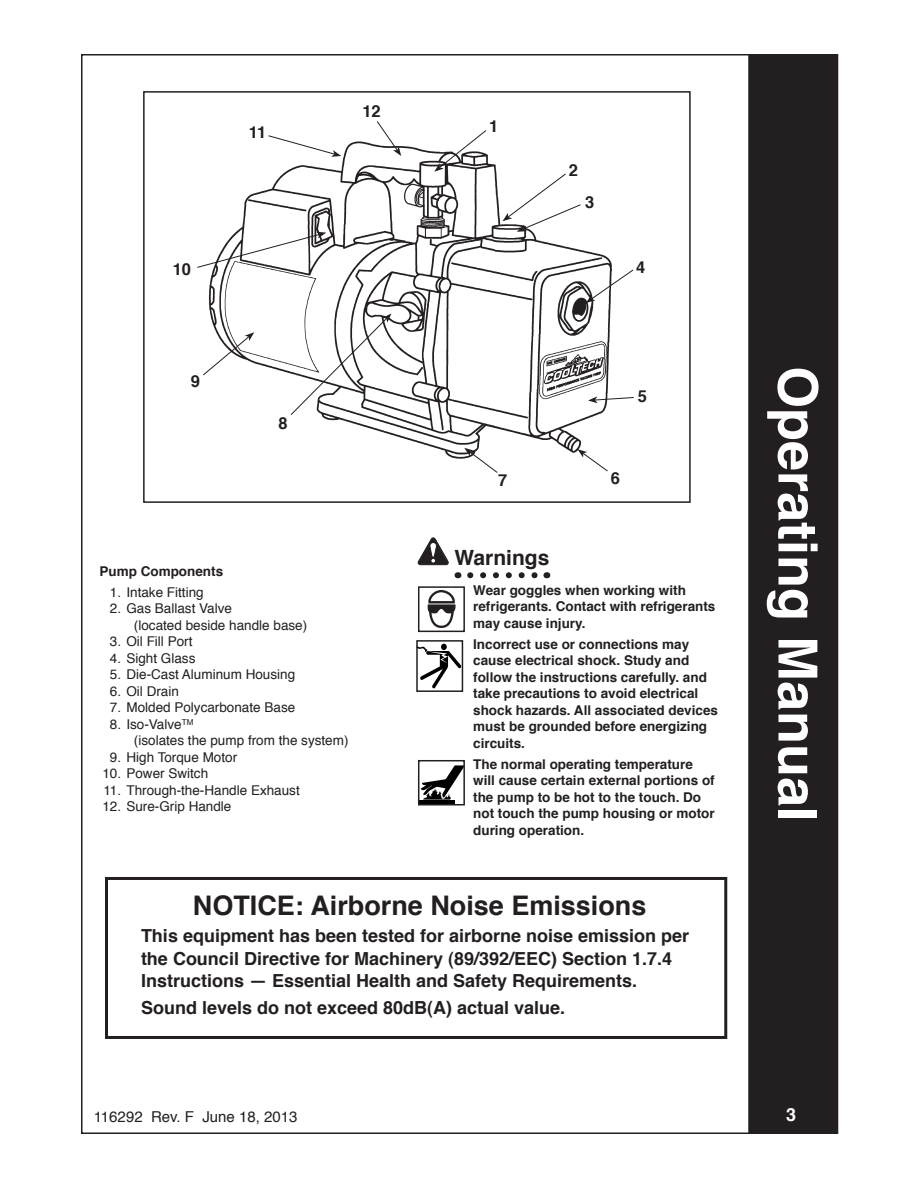
<style>
.page{position:relative;width:918px;height:1188px;background:#fff}
.page>*{position:absolute;margin:0;border:0;box-sizing:border-box;transform-origin:0 0}
.sidehead{font:700 54px "Helvetica";color:#fff}
.Body_text{font:700 27px "Helvetica";color:#231f20}
.Headline{font:700 21px "Helvetica";color:#231f20}
.Body_text-2{font:700 18px/22.5px "Helvetica";color:#231f20}
.t1{font:700 18px "Helvetica";color:#fff}
.t2{font:700 16.5px "Helvetica";color:#231f20}
.t3{font:15px "Helvetica";color:#231f20}
.Body_text-3{font:700 13.5px/16.5px "Helvetica";color:#231f20}
.Instruction{font:13.5px/16.5px "Helvetica";color:#231f20}
</style>
<div class="page">
<div style="left:749px;top:55px;width:89px;height:1078px;background:#231f20"></div>
<div style="left:748px;top:54px;width:90px;height:1080px;border:2px solid #231f20"></div>
<svg style="left:470px;top:572px;width:68px;height:6px"></svg>
<div style="left:105px;top:877px;width:622px;height:162px;border:3px solid #231f20"></div>
<svg style="left:418px;top:538px;width:31px;height:27px"></svg>
<svg style="left:419px;top:644px;width:41px;height:45px"></svg>
<div style="left:416px;top:640px;width:47px;height:52px;border:2px solid #231f20"></div>
<hr style="left:419px;top:800px;width:36px;height:4px;background:#000">
<svg style="left:421px;top:765px;width:41px;height:35px"></svg>
<div style="left:418px;top:760px;width:47px;height:46px;border:2px solid #231f20"></div>
<img style="left:428px;top:591px;width:27px;height:36px">
<div style="left:418px;top:586px;width:47px;height:46px;border:2px solid #231f20"></div>
<img style="left:209px;top:141px;width:403px;height:318px">
<div style="left:143px;top:91px;width:548px;height:412px;border:2px solid #231f20"></div>
<svg style="left:434px;top:130px;width:53px;height:42px"></svg>
<svg style="left:502px;top:173px;width:79px;height:59px"></svg>
<svg style="left:586px;top:269px;width:48px;height:34px"></svg>
<svg style="left:588px;top:396px;width:46px;height:7px"></svg>
<svg style="left:578px;top:449px;width:31px;height:23px"></svg>
<svg style="left:464px;top:448px;width:34px;height:25px"></svg>
<svg style="left:290px;top:314px;width:102px;height:102px"></svg>
<svg style="left:203px;top:332px;width:51px;height:44px"></svg>
<svg style="left:197px;top:232px;width:129px;height:36px"></svg>
<svg style="left:268px;top:135px;width:73px;height:22px"></svg>
<svg style="left:376px;top:121px;width:25px;height:35px"></svg>
<p class="t2" style="left:173px;top:256px;width:20px">10</p>
<p class="t2" style="left:191px;top:368px;width:11px">9</p>
<p class="t2" style="left:249px;top:119px;width:19px">11</p>
<p class="t2" style="left:279px;top:410px;width:11px">8</p>
<p class="t2" style="left:362px;top:98px;width:20px">12</p>
<p class="Body_text-3" style="left:99px;top:563px;width:125px">Pump Components</p>
<p class="Instruction" style="left:110px;top:584px;width:95px">1. Intake Fitting</p>
<p class="Instruction" style="left:134px;top:601px;width:175px;text-indent:-24px">2. Gas Ballast Valve<br>(located beside handle base)</p>
<p class="Instruction" style="left:110px;top:634px;width:84px">3. Oil Fill Port</p>
<p class="Instruction" style="left:110px;top:650px;width:87px">4. Sight Glass</p>
<p class="Instruction" style="left:110px;top:667px;width:187px">5. Die-Cast Aluminum Housing</p>
<p class="Instruction" style="left:110px;top:683px;width:71px">6. Oil Drain</p>
<p class="Instruction" style="left:110px;top:700px;width:187px">7. Molded Polycarbonate Base</p>
<p class="Instruction" style="left:110px;top:716px;width:85px">8. Iso-Valve<sup>TM</sup></p>
<p class="Instruction" style="left:134px;top:733px;width:216px">(isolates the pump from the system)</p>
<p class="Instruction" style="left:110px;top:749px;width:129px">9. High Torque Motor</p>
<p class="Instruction" style="left:102px;top:766px;width:107px">10. Power Switch</p>
<p class="Instruction" style="left:103px;top:782px;width:198px">11. Through-the-Handle Exhaust</p>
<p class="Instruction" style="left:102px;top:799px;width:131px">12. Sure-Grip Handle</p>
<p class="t2" style="left:489px;top:113px;width:11px">1</p>
<p class="t2" style="left:569px;top:157px;width:11px">2</p>
<p class="t2" style="left:585px;top:189px;width:11px">3</p>
<p class="t2" style="left:636px;top:254px;width:11px">4</p>
<p class="t2" style="left:638px;top:383px;width:11px">5</p>
<p class="t2" style="left:498px;top:467px;width:11px">7</p>
<p class="t2" style="left:611px;top:465px;width:11px">6</p>
<p class="Headline" style="left:454px;top:540px;width:96px">Warnings</p>
<p class="Body_text-3" style="left:473px;top:582px;width:244px">Wear goggles when working with refrigerants. Contact with refrigerants may cause injury.</p>
<p class="Body_text-3" style="left:473px;top:636px;width:246px">Incorrect use or connections may cause electrical shock. Study and follow the instructions carefully. and take precautions to avoid electrical shock hazards. All associated devices must be grounded before energizing circuits.</p>
<p class="Body_text-3" style="left:473px;top:756px;width:243px">The normal operating temperature will cause certain external portions of the pump to be hot to the touch. Do not touch the pump housing or motor during operation.</p>
<p class="Body_text" style="left:193px;top:884px;width:455px">NOTICE: Airborne Noise Emissions</p>
<p class="Body_text-2" style="left:141px;top:925px;width:550px">This equipment has been tested for airborne noise emission per the Council Directive for Machinery (89/392/EEC) Section 1.7.4<br>Instructions — Essential Health and Safety Requirements.</p>
<p class="Body_text-2" style="left:141px;top:997px;width:426px">Sound levels do not exceed 80dB(A) actual value.</p>
<p class="t3" style="left:94px;top:1105px;width:205px">116292 Rev. F June 18, 2013</p>
<p class="sidehead" style="left:841px;top:366px;width:458px;rotate:90deg">Operating Manual</p>
<p class="t1" style="left:786px;top:1100px;width:12px">3</p>
</div>
